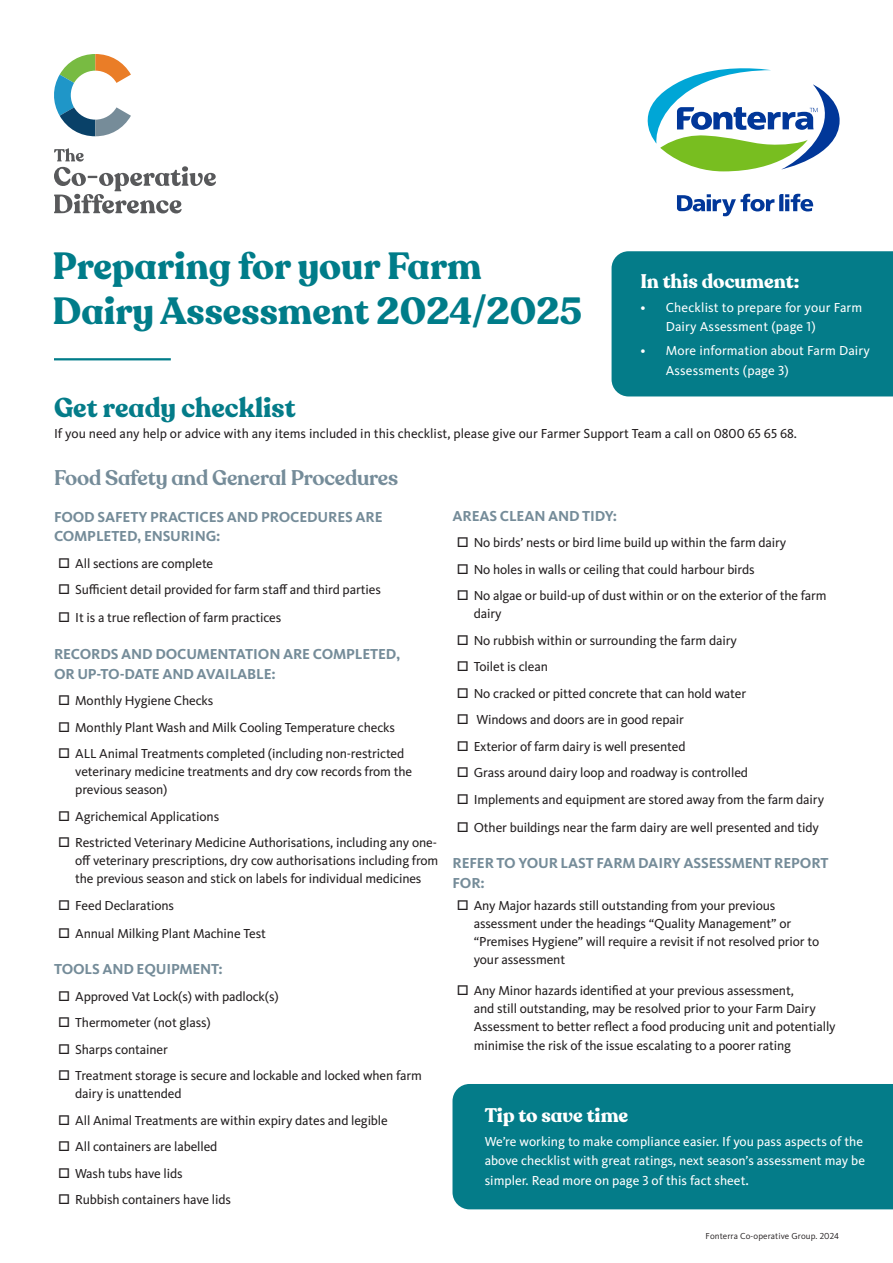
<style>
.page{position:relative;width:893px;height:1263px;background:#fff}
.page>*{position:absolute;margin:0;border:0;box-sizing:border-box;transform-origin:0 0}
.t1{font:700 37.5px/45px "Recoleta Alt";color:#007c89}
.Body__O__Checklist_Bullet_Point{font:700 27px "Recoleta Alt";color:#047c89}
.SB__Case_Study_-_Body{font:600 21px "Recoleta Alt";letter-spacing:-.01em;color:#758c99}
.SB__Case_Study_-_Body-2{font:700 19.5px "Recoleta Alt";color:#fff}
.Body__O__Checklist_Bullet_Point-2{font:700 19.5px "Recoleta Alt";color:#fff}
.SB__Case_Study_-_Body-3{font:700 15px/19.5px "Kievit OT";letter-spacing:-.01em;color:#758c99}
.t2{font:13.5px/18px "Kievit Pro";letter-spacing:-.01em;color:#231f20}
.Body__O__Checklist_Bullet_Point-3{font:13.5px/19.5px "Kievit Pro";color:#fff}
.t3{font:9px "Kievit Pro";letter-spacing:.01em;color:#231f20}
.s1{font-size:15px}
</style>
<div class="page">
<svg style="left:54px;top:54px;width:77px;height:82px"></svg>
<svg style="left:54px;top:148px;width:162px;height:65px"></svg>
<div style="left:612px;top:251px;width:281px;height:145px;background:#047c89"></div>
<div style="left:452px;top:1084px;width:441px;height:125px;background:#047c89"></div>
<hr style="left:54px;top:358px;width:117px;height:2px;background:#007c89">
<svg style="left:647px;top:68px;width:193px;height:103px"></svg>
<svg style="left:677px;top:194px;width:136px;height:22px"></svg>
<p class="t1" style="left:52px;top:244px;width:531px">Preparing for your Farm<br>Dairy Assessment 2024/2025</p>
<p class="SB__Case_Study_-_Body-2" style="left:640px;top:269px;width:161px">In this document:</p>
<p class="Body__O__Checklist_Bullet_Point-3" style="left:666px;top:298px;width:198px;text-indent:-26px">• Checklist to prepare for your Farm<br>Dairy Assessment (page 1)</p>
<p class="Body__O__Checklist_Bullet_Point-3" style="left:666px;top:341px;width:206px;text-indent:-26px">• More information about Farm Dairy<br>Assessments (page 3)</p>
<p class="Body__O__Checklist_Bullet_Point" style="left:54px;top:391px;width:243px">Get ready checklist</p>
<p class="t2" style="left:54px;top:424px;width:744px">If you need any help or advice with any items included in this checklist, please give our Farmer Support Team a call on 0800 65 65 68.</p>
<p class="SB__Case_Study_-_Body" style="left:54px;top:465px;width:346px">Food Safety and General Procedures</p>
<p class="SB__Case_Study_-_Body-3" style="left:54px;top:507px;width:330px">FOOD SAFETY PRACTICES AND PROCEDURES ARE<br>COMPLETED, ENSURING:</p>
<p class="t2" style="left:75px;top:554px;width:140px">All sections are complete</p>
<p class="t2" style="left:75px;top:581px;width:307px">Sufficient detail provided for farm staff and third parties</p>
<p class="t2" style="left:75px;top:609px;width:208px">It is a true reflection of farm practices</p>
<p class="SB__Case_Study_-_Body-3" style="left:54px;top:644px;width:348px">RECORDS AND DOCUMENTATION ARE COMPLETED,<br>OR UP-TO-DATE AND AVAILABLE:</p>
<p class="t2" style="left:75px;top:691px;width:140px">Monthly Hygiene Checks</p>
<p class="t2" style="left:75px;top:718px;width:321px">Monthly Plant Wash and Milk Cooling Temperature checks</p>
<p class="t2" style="left:75px;top:744px;width:338px">ALL Animal Treatments completed (including non-restricted veterinary medicine treatments and dry cow records from the previous season)</p>
<p class="t2" style="left:75px;top:807px;width:145px">Agrichemical Applications</p>
<p class="t2" style="left:75px;top:833px;width:365px;text-align:justify">Restricted Veterinary Medicine Authorisations, including any one&shy;off veterinary prescriptions, dry cow authorisations including from the previous season and stick on labels for individual medicines</p>
<p class="t2" style="left:75px;top:896px;width:100px">Feed Declarations</p>
<p class="t2" style="left:75px;top:924px;width:192px">Annual Milking Plant Machine Test</p>
<p class="SB__Case_Study_-_Body-3" style="left:54px;top:959px;width:170px">TOOLS AND EQUIPMENT:</p>
<p class="t2" style="left:75px;top:987px;width:205px">Approved Vat Lock(s) with padlock(s)</p>
<p class="t2" style="left:75px;top:1013px;width:137px">Thermometer (not glass)</p>
<p class="t2" style="left:75px;top:1040px;width:94px">Sharps container</p>
<p class="t2" style="left:75px;top:1066px;width:348px">Treatment storage is secure and lockable and locked when farm dairy is unattended</p>
<p class="t2" style="left:75px;top:1111px;width:314px">All Animal Treatments are within expiry dates and legible</p>
<p class="t2" style="left:75px;top:1137px;width:144px">All containers are labelled</p>
<p class="t2" style="left:75px;top:1164px;width:109px">Wash tubs have lids</p>
<p class="t2" style="left:75px;top:1190px;width:157px">Rubbish containers have lids</p>
<p class="SB__Case_Study_-_Body-3" style="left:452px;top:506px;width:166px">AREAS CLEAN AND TIDY:</p>
<p class="t2" style="left:474px;top:533px;width:314px">No birds’ nests or bird lime build up within the farm dairy</p>
<p class="t2" style="left:474px;top:560px;width:282px">No holes in walls or ceiling that could harbour birds</p>
<p class="t2" style="left:474px;top:586px;width:354px">No algae or build-up of dust within or on the exterior of the farm dairy</p>
<p class="t2" style="left:474px;top:631px;width:265px">No rubbish within or surrounding the farm dairy</p>
<p class="t2" style="left:474px;top:657px;width:76px">Toilet is clean</p>
<p class="t2" style="left:474px;top:684px;width:274px">No cracked or pitted concrete that can hold water</p>
<p class="t2" style="left:477px;top:710px;width:209px">Windows and doors are in good repair</p>
<p class="t2" style="left:474px;top:737px;width:213px">Exterior of farm dairy is well presented</p>
<p class="t2" style="left:474px;top:763px;width:276px">Grass around dairy loop and roadway is controlled</p>
<p class="t2" style="left:474px;top:790px;width:352px">Implements and equipment are stored away from the farm dairy</p>
<p class="t2" style="left:474px;top:818px;width:347px">Other buildings near the farm dairy are well presented and tidy</p>
<p class="SB__Case_Study_-_Body-3" style="left:452px;top:853px;width:377px">REFER TO YOUR LAST FARM DAIRY ASSESSMENT REPORT<br>FOR:</p>
<p class="t2" style="left:474px;top:896px;width:347px">Any Major hazards still outstanding from your previous assessment under the headings “Quality Management” or “Premises Hygiene” will require a revisit if not resolved prior to your assessment</p>
<p class="t2" style="left:474px;top:981px;width:363px">Any Minor hazards identified at your previous assessment,<br>and still outstanding, may be resolved prior to your Farm Dairy<br>Assessment to better reflect a food producing unit and potentially</p>
<p class="t2" style="left:474px;top:1036px;width:319px">minimise the risk of the issue escalating to a poorer rating</p>
<p class="Body__O__Checklist_Bullet_Point-2" style="left:485px;top:1103px;width:145px">Tip to save time</p>
<p class="Body__O__Checklist_Bullet_Point-3" style="left:485px;top:1131px;width:382px">We’re working to make compliance easier. If you pass aspects of the above checklist with great ratings, next season’s assessment may be simpler. Read more on page 3 of this fact sheet<span class="s1">.</span></p>
<p class="t3" style="left:706px;top:1230px;width:135px">Fonterra Co-operative Group. 2024</p>
</div>
